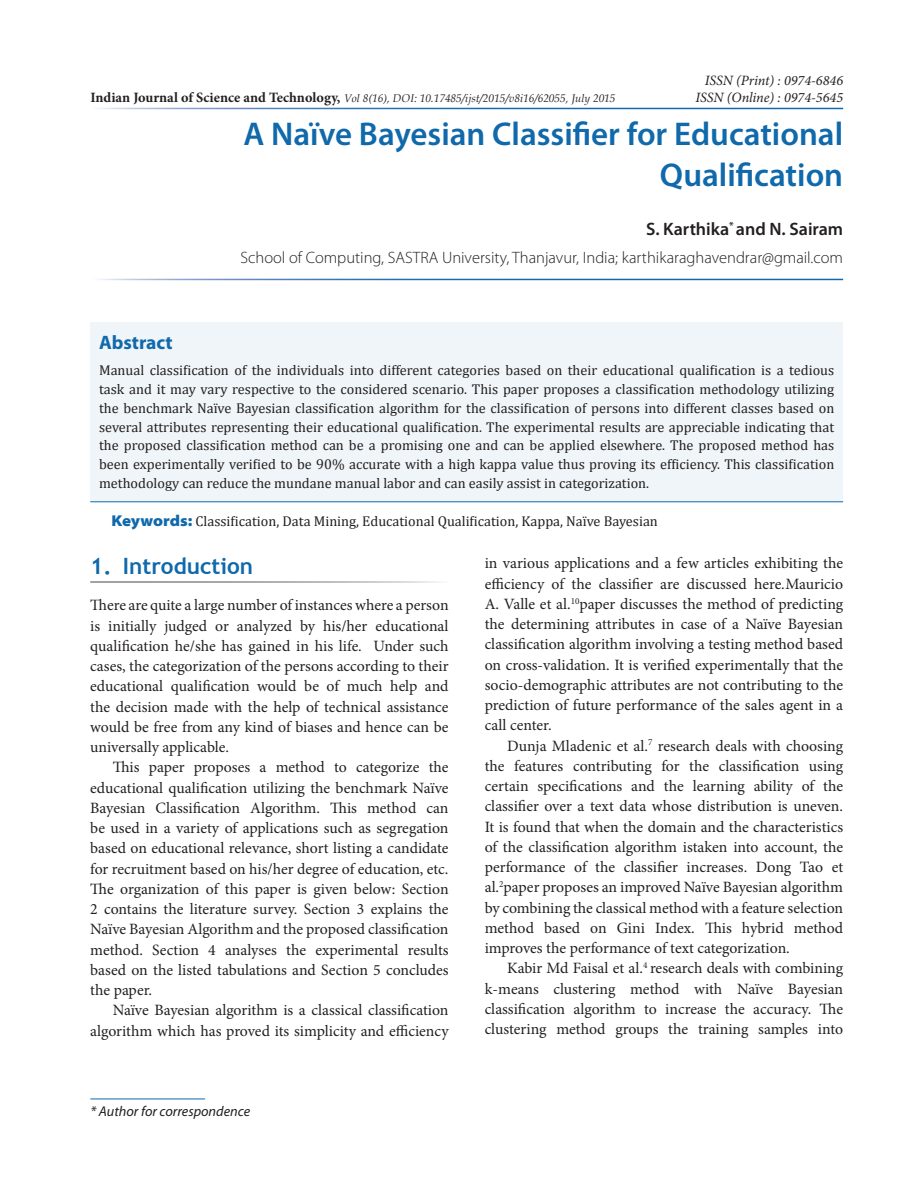
<style>
.page{position:relative;width:918px;height:1188px;background:#fff}
.page>*{position:absolute;margin:0;border:0;box-sizing:border-box;transform-origin:0 0}
.Heading{font:600 33px/40.5px "Myriad Pro";color:#0f69ab;text-align:right}
.Body_Head{font:700 22.5px "Trebuchet MS";color:#0f69ab}
.Abstract_Header{font:700 19.5px "Myriad Pro";color:#0f69ab}
.Authors{font:600 18px "Myriad Pro";color:#231f20}
.Author_Affiliations{font:300 16.5px "Myriad Pro";color:#231f20}
.Body_Text_Ind_F{font:15.75px/20.2px "Minion Pro";color:#231f20;text-align:justify}
.Body_Text{font:15.75px/20.2px "Minion Pro";letter-spacing:-.005em;color:#231f20;text-align:justify}
.Abstract_Body{font:14.25px/18.8px "Cambria";color:#231f20;text-align:justify}
.KeywordText{font:14.25px "Cambria";color:#231f20}
.t1{font:italic 14.25px/17.1px "Minion Pro";color:#231f20;text-align:right}
.t2{font:italic 14.25px "Myriad Pro";color:#231f20}
.t3{font:italic 11.25px "Book Antiqua";color:#231f20}
.s1{font-family:"Minion Pro";font-weight:700;font-style:normal;font-size:14.25px}
.s2{font-family:"Myriad Pro";font-weight:900;font-stretch:semi-expanded;font-size:15.75px;color:#0f69ab}
.s3{font-style:italic}
</style>
<div class="page">
<hr style="left:90px;top:1099px;width:115px;height:1px;background:#0f69ab">
<div style="left:90px;top:323px;width:753px;height:179px;background:#eff5f8"></div>
<hr style="left:90px;top:501px;width:753px;height:1px;background:#0f69ab">
<p class="t3" style="left:90px;top:90px;width:527px"><span class="s1">Indian Journal of Science and Technology,</span> Vol 8(16), DOI: 10.17485/ijst/2015/v8i16/62055, July 2015</p>
<p class="t1" style="left:695px;top:71px;width:149px">ISSN (Print) : 0974-6846<br>ISSN (Online) : 0974-5645</p>
<p class="Heading" style="left:243px;top:113px;width:601px">A Naïve Bayesian Classifier for Educational<br>Qualification</p>
<p class="Authors" style="left:646px;top:217px;width:199px">S. Karthika<sup>*</sup> and N. Sairam</p>
<p class="Author_Affiliations" style="left:240px;top:249px;width:604px">School of Computing, SASTRA University, Thanjavur, India; karthikaraghavendrar@gmail.com</p>
<p class="Abstract_Header" style="left:99px;top:332px;width:75px">Abstract</p>
<p class="Abstract_Body" style="left:99px;top:361px;width:737px">Manual classification of the individuals into different categories based on their educational qualification is a tedious task and it may vary respective to the considered scenario. This paper proposes a classification methodology utilizing the benchmark Naïve Bayesian classification algorithm for the classification of persons into different classes based on several attributes representing their educational qualification. The experimental results are appreciable indicating that the proposed classification method can be a promising one and can be applied elsewhere. The proposed method has been experimentally verified to be 90% accurate with a high kappa value thus proving its efficiency. This classification methodology can reduce the mundane manual labor and can easily assist in categorization.</p>
<p class="KeywordText" style="left:111px;top:513px;width:548px"><span class="s2">Keywords:</span> Classification, Data Mining, Educational Qualification, Kappa, Naïve Bayesian</p>
<p class="Body_Head" style="left:90px;top:552px;width:165px">1. Introduction</p>
<p class="Body_Text" style="left:90px;top:595px;width:360px">There are quite a large number of instances where a person is initially judged or analyzed by his/her educational qualification he/she has gained in his life. Under such cases, the categorization of the persons according to their educational qualification would be of much help and the decision made with the help of technical assistance would be free from any kind of biases and hence can be universally applicable.</p>
<p class="Body_Text_Ind_F" style="left:90px;top:757px;width:360px;text-indent:23px">This paper proposes a method to categorize the educational qualification utilizing the benchmark Naïve Bayesian Classification Algorithm. This method can be used in a variety of applications such as segregation based on educational relevance, short listing a candidate for recruitment based on his/her degree of education, etc.<br>The organization of this paper is given below: Section 2 contains the literature survey. Section 3 explains the Naïve Bayesian Algorithm and the proposed classification method. Section 4 analyses the experimental results based on the listed tabulations and Section 5 concludes the paper.</p>
<p class="Body_Text_Ind_F" style="left:90px;top:1000px;width:360px;text-align:right">Naïve Bayesian algorithm is a classical classification algorithm which has proved its simplicity and efficiency</p>
<p class="t2" style="left:90px;top:1103px;width:161px">* Author for correspondence</p>
<p class="Body_Text_Ind_F" style="left:485px;top:553px;width:360px">in various applications and a few articles exhibiting the efficiency of the classifier are discussed here<span class="s3">.</span>Mauricio A. Valle et al.<sup>10</sup>paper discusses the method of predicting the determining attributes in case of a Naïve Bayesian classification algorithm involving a testing method based on cross-validation. It is verified experimentally that the socio-demographic attributes are not contributing to the prediction of future performance of the sales agent in a call center.</p>
<p class="Body_Text_Ind_F" style="left:485px;top:736px;width:360px;text-indent:23px">Dunja Mladenic et al.<sup>7</sup> research deals with choosing the features contributing for the classification using certain specifications and the learning ability of the classifier over a text data whose distribution is uneven.<br>It is found that when the domain and the characteristics of the classification algorithm istaken into account, the performance of the classifier increases. Dong Tao et al.<sup>2</sup>paper proposes an improved Naïve Bayesian algorithm by combining the classical method with a feature selection method based on Gini Index. This hybrid method improves the performance of text categorization.</p>
<p class="Body_Text_Ind_F" style="left:485px;top:958px;width:360px;text-indent:23px">Kabir Md Faisal et al.<sup>4</sup> research deals with combining k-means clustering method with Naïve Bayesian classification algorithm to increase the accuracy. The clustering method groups the training samples into</p>
</div>
